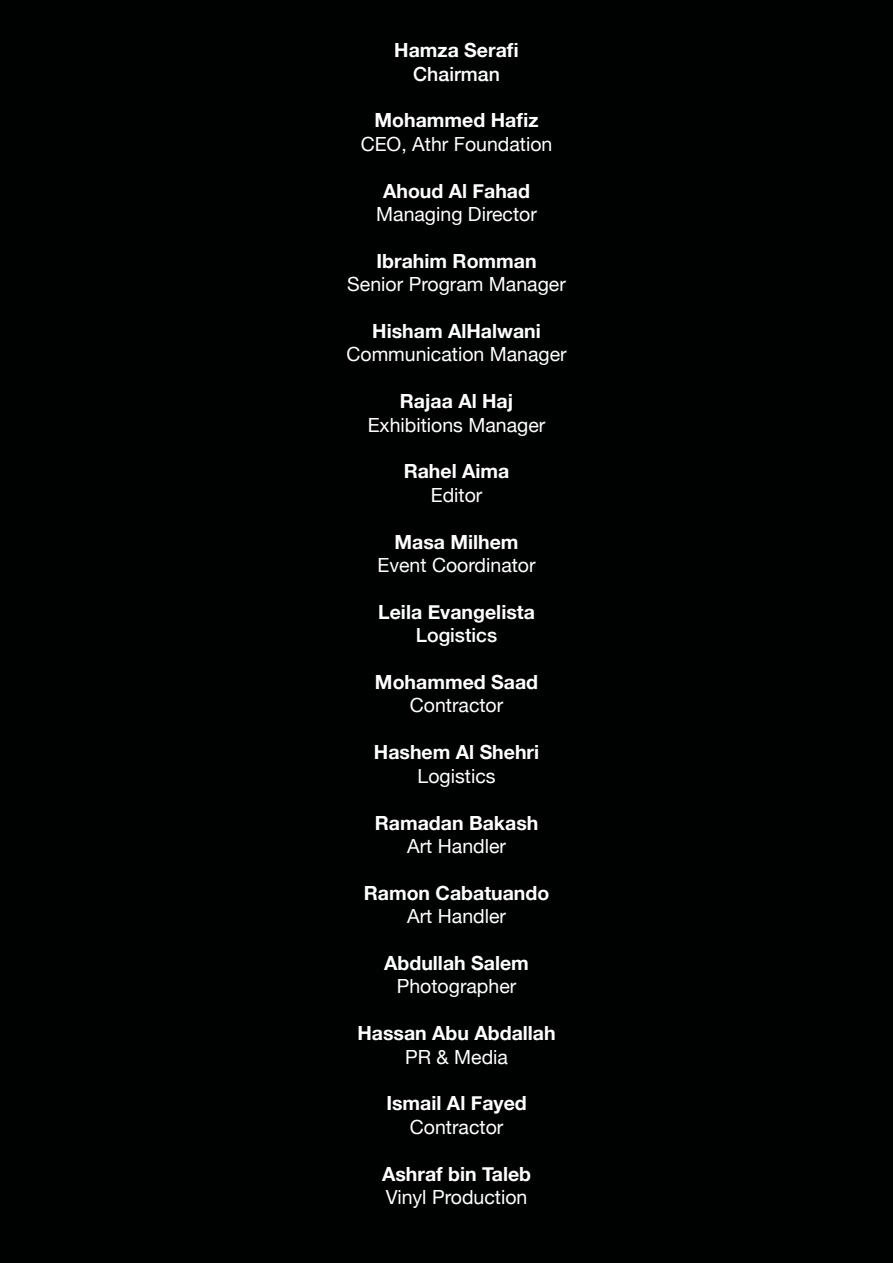
<style>
.page{position:relative;width:893px;height:1263px;background:#000101}
.page>*{position:absolute;margin:0;border:0;box-sizing:border-box;transform-origin:0 0}
.t1{font:700 19.5px "Helvetica Neue";color:#fff}
.t2{font:19.5px "Helvetica Neue";color:#fff}
.t3{font:500 19.5px "Helvetica Neue";color:#fff}
</style>
<div class="page">
<p class="t1" style="left:394px;top:35px;width:126px">Hamza Serafi</p>
<p class="t3" style="left:413px;top:58px;width:88px">Chairman</p>
<p class="t1" style="left:375px;top:105px;width:165px">Mohammed Hafiz</p>
<p class="t2" style="left:361px;top:130px;width:193px">CEO, Athr Foundation</p>
<p class="t1" style="left:383px;top:175px;width:148px">Ahoud Al Fahad</p>
<p class="t2" style="left:376px;top:200px;width:162px">Managing Director</p>
<p class="t1" style="left:376px;top:246px;width:162px">Ibrahim Romman</p>
<p class="t2" style="left:347px;top:270px;width:220px">Senior Program Manager</p>
<p class="t1" style="left:372px;top:316px;width:170px">Hisham AlHalwani</p>
<p class="t2" style="left:346px;top:340px;width:222px">Communication Manager</p>
<p class="t1" style="left:400px;top:386px;width:115px">Rajaa Al Haj</p>
<p class="t2" style="left:368px;top:411px;width:179px">Exhibitions Manager</p>
<p class="t1" style="left:404px;top:456px;width:107px">Rahel Aima</p>
<p class="t2" style="left:431px;top:481px;width:53px">Editor</p>
<p class="t1" style="left:394px;top:526px;width:126px">Masa Milhem</p>
<p class="t2" style="left:377px;top:551px;width:160px">Event Coordinator</p>
<p class="t1" style="left:378px;top:597px;width:158px">Leila Evangelista</p>
<p class="t3" style="left:416px;top:620px;width:83px">Logistics</p>
<p class="t1" style="left:375px;top:667px;width:165px">Mohammed Saad</p>
<p class="t2" style="left:410px;top:691px;width:95px">Contractor</p>
<p class="t1" style="left:374px;top:737px;width:167px">Hashem Al Shehri</p>
<p class="t2" style="left:418px;top:762px;width:79px">Logistics</p>
<p class="t1" style="left:375px;top:807px;width:165px">Ramadan Bakash</p>
<p class="t2" style="left:407px;top:832px;width:100px">Art Handler</p>
<p class="t1" style="left:364px;top:877px;width:187px">Ramon Cabatuando</p>
<p class="t2" style="left:407px;top:902px;width:100px">Art Handler</p>
<p class="t1" style="left:384px;top:948px;width:146px">Abdullah Salem</p>
<p class="t2" style="left:397px;top:972px;width:121px">Photographer</p>
<p class="t1" style="left:357px;top:1018px;width:200px">Hassan Abu Abdallah</p>
<p class="t2" style="left:405px;top:1042px;width:104px">PR &amp; Media</p>
<p class="t1" style="left:386px;top:1088px;width:142px">Ismail Al Fayed</p>
<p class="t2" style="left:410px;top:1113px;width:95px">Contractor</p>
<p class="t1" style="left:382px;top:1158px;width:151px">Ashraf bin Taleb</p>
<p class="t2" style="left:386px;top:1183px;width:143px">Vinyl Production</p>
</div>
